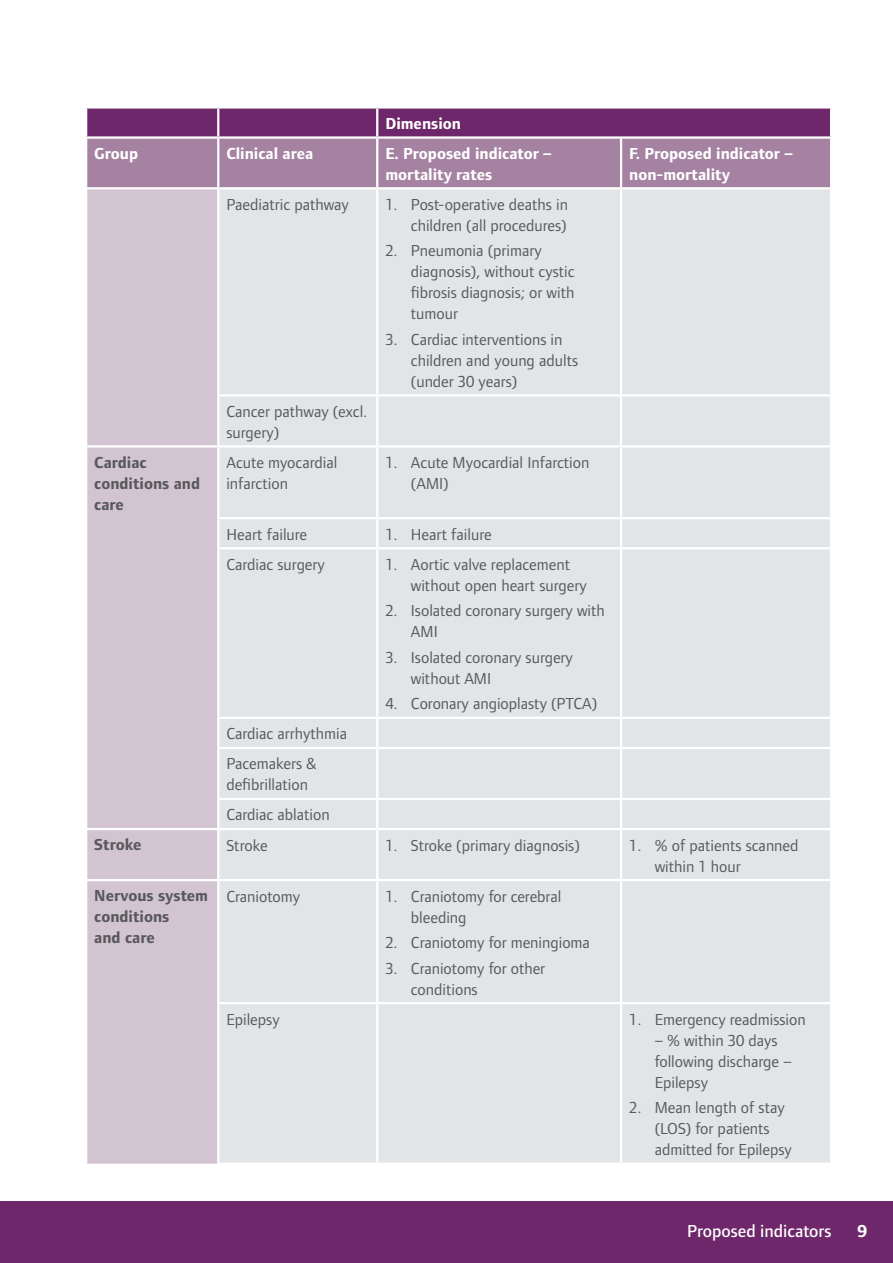
<style>
.page{position:relative;width:893px;height:1263px;background:#fff}
.page>*{position:absolute;margin:0;border:0;box-sizing:border-box;transform-origin:0 0}
.t1{font:500 18px "Foundry Form Sans";color:#fff}
.t2{font:700 18px "Foundry Form Sans";color:#fff}
.TableAB{font:16.5px/21px "Foundry Form Sans";color:#58595b}
.TableText{font:16.5px/21px "Foundry Form Sans";color:#58595b}
.TableHead{font:700 16.5px/21px "Foundry Form Sans";color:#fff}
.TableTextBold{font:700 16.5px/21px "Foundry Form Sans";color:#58595b}
</style>
<div class="page">
<div style="left:0;top:1201px;width:893px;height:62px;background:#6d276a"></div>
<svg style="left:87px;top:109px;width:743px;height:78px;background:#91618d"></svg>
<div style="left:87px;top:189px;width:130px;height:975px;background:#d3c4d2"></div>
<div style="left:219px;top:189px;width:611px;height:973px;background:#e1e5e8"></div>
<hr style="left:85px;top:136px;width:133px;height:3px;background:#fff">
<hr style="left:218px;top:136px;width:159px;height:3px;background:#fff">
<hr style="left:377px;top:136px;width:244px;height:3px;background:#fff">
<hr style="left:621px;top:136px;width:211px;height:3px;background:#fff">
<hr style="left:217px;top:394px;width:160px;height:2px;background:#fff">
<hr style="left:377px;top:394px;width:244px;height:2px;background:#fff">
<hr style="left:621px;top:394px;width:211px;height:2px;background:#fff">
<hr style="left:85px;top:445px;width:133px;height:2px;background:#fff">
<hr style="left:218px;top:445px;width:159px;height:2px;background:#fff">
<hr style="left:377px;top:445px;width:244px;height:2px;background:#fff">
<hr style="left:621px;top:445px;width:211px;height:2px;background:#fff">
<hr style="left:217px;top:517px;width:160px;height:2px;background:#fff">
<hr style="left:377px;top:517px;width:244px;height:2px;background:#fff">
<hr style="left:621px;top:517px;width:211px;height:2px;background:#fff">
<hr style="left:217px;top:547px;width:160px;height:2px;background:#fff">
<hr style="left:377px;top:547px;width:244px;height:2px;background:#fff">
<hr style="left:621px;top:547px;width:211px;height:2px;background:#fff">
<hr style="left:217px;top:717px;width:160px;height:2px;background:#fff">
<hr style="left:377px;top:717px;width:244px;height:2px;background:#fff">
<hr style="left:621px;top:717px;width:211px;height:2px;background:#fff">
<hr style="left:217px;top:747px;width:160px;height:2px;background:#fff">
<hr style="left:377px;top:747px;width:244px;height:2px;background:#fff">
<hr style="left:621px;top:747px;width:211px;height:2px;background:#fff">
<hr style="left:217px;top:798px;width:160px;height:2px;background:#fff">
<hr style="left:377px;top:798px;width:244px;height:2px;background:#fff">
<hr style="left:621px;top:798px;width:211px;height:2px;background:#fff">
<hr style="left:85px;top:828px;width:133px;height:2px;background:#fff">
<hr style="left:218px;top:828px;width:159px;height:2px;background:#fff">
<hr style="left:377px;top:828px;width:244px;height:2px;background:#fff">
<hr style="left:621px;top:828px;width:211px;height:2px;background:#fff">
<hr style="left:85px;top:879px;width:133px;height:2px;background:#fff">
<hr style="left:218px;top:879px;width:159px;height:2px;background:#fff">
<hr style="left:377px;top:879px;width:244px;height:2px;background:#fff">
<hr style="left:621px;top:879px;width:211px;height:2px;background:#fff">
<hr style="left:217px;top:1002px;width:160px;height:2px;background:#fff">
<hr style="left:377px;top:1002px;width:244px;height:2px;background:#fff">
<hr style="left:621px;top:1002px;width:211px;height:2px;background:#fff">
<hr style="left:217px;top:109px;width:2px;height:27px;background:#fff">
<hr style="left:376px;top:109px;width:2px;height:27px;background:#fff">
<hr style="left:217px;top:139px;width:2px;height:48px;background:#fff">
<hr style="left:376px;top:139px;width:2px;height:48px;background:#fff">
<hr style="left:620px;top:139px;width:2px;height:48px;background:#fff">
<hr style="left:376px;top:189px;width:2px;height:205px;background:#fff">
<hr style="left:620px;top:189px;width:2px;height:205px;background:#fff">
<hr style="left:376px;top:396px;width:2px;height:49px;background:#fff">
<hr style="left:620px;top:396px;width:2px;height:49px;background:#fff">
<hr style="left:376px;top:447px;width:2px;height:70px;background:#fff">
<hr style="left:620px;top:447px;width:2px;height:70px;background:#fff">
<hr style="left:376px;top:519px;width:2px;height:28px;background:#fff">
<hr style="left:620px;top:519px;width:2px;height:28px;background:#fff">
<hr style="left:376px;top:549px;width:2px;height:168px;background:#fff">
<hr style="left:620px;top:549px;width:2px;height:168px;background:#fff">
<hr style="left:376px;top:719px;width:2px;height:28px;background:#fff">
<hr style="left:620px;top:719px;width:2px;height:28px;background:#fff">
<hr style="left:376px;top:749px;width:2px;height:49px;background:#fff">
<hr style="left:620px;top:749px;width:2px;height:49px;background:#fff">
<hr style="left:376px;top:800px;width:2px;height:28px;background:#fff">
<hr style="left:620px;top:800px;width:2px;height:28px;background:#fff">
<hr style="left:376px;top:830px;width:2px;height:49px;background:#fff">
<hr style="left:620px;top:830px;width:2px;height:49px;background:#fff">
<hr style="left:376px;top:881px;width:2px;height:121px;background:#fff">
<hr style="left:620px;top:881px;width:2px;height:121px;background:#fff">
<hr style="left:376px;top:1004px;width:2px;height:158px;background:#fff">
<hr style="left:620px;top:1004px;width:2px;height:158px;background:#fff">
<p class="TableHead" style="left:385px;top:113px;width:77px">Dimension</p>
<p class="TableHead" style="left:94px;top:143px;width:45px">Group</p>
<p class="TableHead" style="left:226px;top:143px;width:88px">Clinical area</p>
<p class="TableHead" style="left:385px;top:143px;width:168px">E. Proposed indicator – mortality rates</p>
<p class="TableHead" style="left:629px;top:143px;width:165px">F. Proposed indicator – non-mortality</p>
<p class="TableText" style="left:226px;top:194px;width:124px">Paediatric pathway</p>
<p class="TableAB" style="left:385px;top:194px;width:184px;text-align:right">1. Post-operative deaths in children (all procedures)</p>
<p class="TableAB" style="left:411px;top:240px;width:165px;text-indent:-26px">2. Pneumonia (primary diagnosis), without cystic fibrosis diagnosis; or with tumour</p>
<p class="TableAB" style="left:411px;top:329px;width:169px;text-indent:-26px">3. Cardiac interventions in children and young adults (under 30 years)</p>
<p class="TableText" style="left:226px;top:401px;width:142px">Cancer pathway (excl. surgery)</p>
<p class="TableTextBold" style="left:94px;top:452px;width:107px">Cardiac conditions and care</p>
<p class="TableText" style="left:226px;top:452px;width:113px">Acute myocardial infarction</p>
<p class="TableAB" style="left:411px;top:452px;width:180px;text-indent:-26px">1. Acute Myocardial Infarction (AMI)</p>
<p class="TableText" style="left:226px;top:524px;width:82px">Heart failure</p>
<p class="TableAB" style="left:385px;top:524px;width:108px">1. Heart failure</p>
<p class="TableText" style="left:226px;top:554px;width:100px">Cardiac surgery</p>
<p class="TableAB" style="left:411px;top:554px;width:177px;text-indent:-26px">1. Aortic valve replacement without open heart surgery</p>
<p class="TableAB" style="left:411px;top:600px;width:195px;text-indent:-26px">2. Isolated coronary surgery with<br>AMI</p>
<p class="TableAB" style="left:411px;top:647px;width:164px;text-indent:-26px">3. Isolated coronary surgery without AMI</p>
<p class="TableAB" style="left:385px;top:693px;width:213px">4. Coronary angioplasty (PTCA)</p>
<p class="TableText" style="left:226px;top:723px;width:122px">Cardiac arrhythmia</p>
<p class="TableText" style="left:226px;top:753px;width:92px">Pacemakers &amp; defibrillation</p>
<p class="TableText" style="left:226px;top:804px;width:105px">Cardiac ablation</p>
<p class="TableTextBold" style="left:94px;top:834px;width:49px">Stroke</p>
<p class="TableText" style="left:226px;top:834px;width:43px">Stroke</p>
<p class="TableAB" style="left:385px;top:834px;width:196px">1. Stroke (primary diagnosis)</p>
<p class="TableAB" style="left:655px;top:834px;width:145px;text-indent:-26px">1. % of patients scanned within 1 hour</p>
<p class="TableTextBold" style="left:94px;top:885px;width:115px">Nervous system conditions<br>and care</p>
<p class="TableText" style="left:226px;top:885px;width:75px">Craniotomy</p>
<p class="TableAB" style="left:411px;top:885px;width:152px;text-indent:-26px">1. Craniotomy for cerebral bleeding</p>
<p class="TableAB" style="left:385px;top:932px;width:206px">2. Craniotomy for meningioma</p>
<p class="TableAB" style="left:411px;top:957px;width:136px;text-indent:-26px">3. Craniotomy for other conditions</p>
<p class="TableText" style="left:226px;top:1008px;width:55px">Epilepsy</p>
<p class="TableAB" style="left:629px;top:1008px;width:178px">1. Emergency readmission</p>
<p class="TableAB" style="left:655px;top:1029px;width:138px">– % within 30 days following discharge –<br>Epilepsy</p>
<p class="TableAB" style="left:655px;top:1097px;width:139px;text-indent:-26px">2. Mean length of stay (LOS) for patients admitted for Epilepsy</p>
<p class="t1" style="left:687px;top:1221px;width:146px">Proposed indicators</p>
<p class="t2" style="left:858px;top:1221px;width:11px">9</p>
</div>
